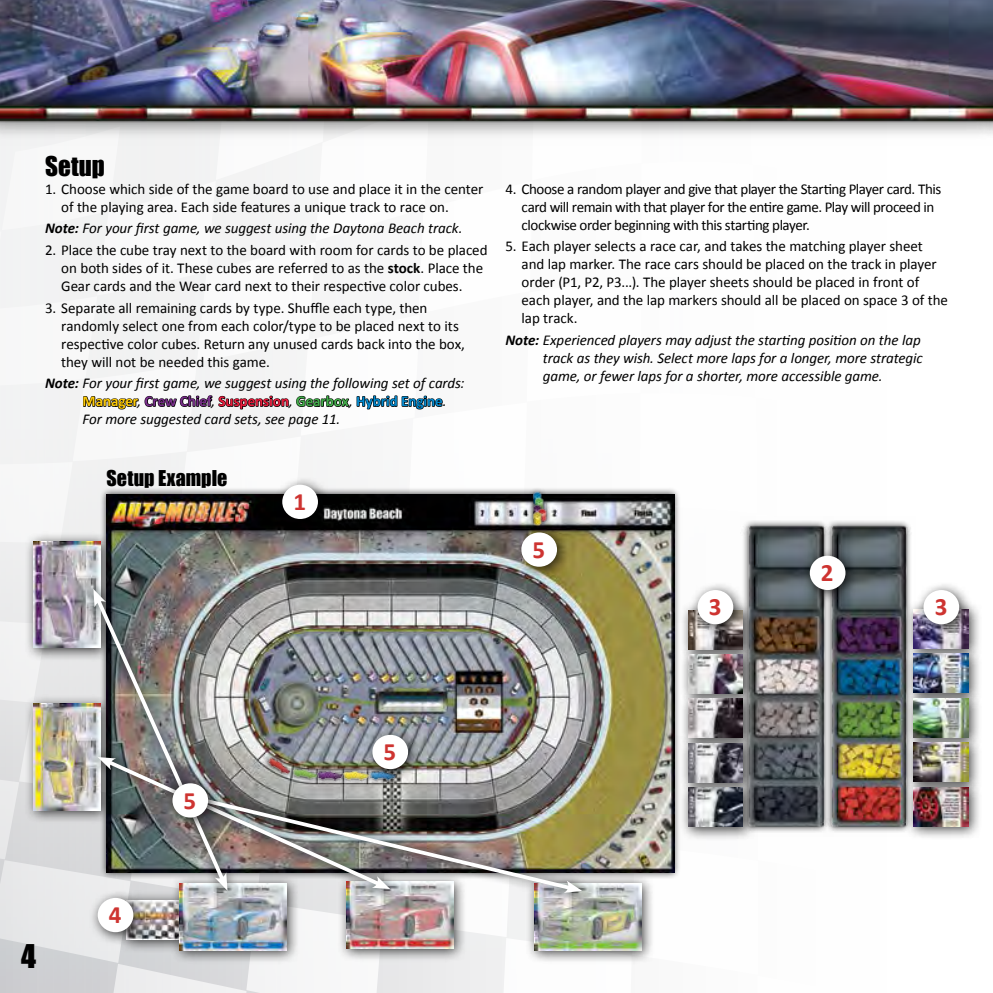
<style>
.page{position:relative;width:993px;height:993px;background:#fff}
.page>*{position:absolute;margin:0;border:0;box-sizing:border-box;transform-origin:0 0}
.t1{font:30px "Impact";color:#000}
.t2{font:700 25px "Calibri";color:#ce3431}
.t3{font:25px "Impact";letter-spacing:.005em;color:#000}
.t4{font:20px "Impact";letter-spacing:.005em;color:#000}
.t5{font:15px/18px "Calibri";letter-spacing:-.005em;color:#000}
.t6{font:italic 15px/18px "Calibri";letter-spacing:-.005em;color:#000}
.t7{font:15px/18px "Calibri";letter-spacing:-.03em;color:#000}
.s1{font-weight:700}
.s2{font-weight:700;font-style:normal;color:#ffcb05}
.s3{font-weight:700;font-style:normal;color:#772b89}
.s4{font-weight:700;font-style:normal;color:#ed1a3b}
.s5{font-weight:700;font-style:normal;color:#41ad49}
.s6{font-weight:700;font-style:normal;color:#0089cf}
</style>
<div class="page">
<img style="left:0;top:0;width:992px;height:80px">
<img style="left:0;top:81px;width:993px;height:53px">
<div style="left:972px;top:79px;width:20px;height:60px;background:#000;opacity:.75"></div>
<img style="left:0;top:115px;width:992px;height:877px">
<div style="left:164px;top:774px;width:57px;height:56px;background:#000;opacity:.75"></div>
<div style="left:172px;top:783px;width:36px;height:34px;background:#fff;border-radius:50%"></div>
<h2 class="t3" style="left:45px;top:146px;width:61px">Setup</h2>
<p class="t5" style="left:61px;top:180px;width:423px;text-indent:-16px">1. Choose which side of the game board to use and place it in the center of the playing area. Each side features a unique track to race on.</p>
<p class="t6" style="left:45px;top:219px;width:419px"><span class="s1">Note:</span> For your first game, we suggest using the Daytona Beach track.</p>
<p class="t5" style="left:61px;top:241px;width:427px;text-indent:-16px">2. Place the cube tray next to the board with room for cards to be placed on both sides of it. These cubes are referred to as the <span class="s1">stock</span>. Place the<br>Gear cards and the Wear card next to their respective color cubes.</p>
<p class="t5" style="left:61px;top:298px;width:405px;text-indent:-16px">3. Separate all remaining cards by type. Shuffle each type, then randomly select one from each color/type to be placed next to its respective color cubes. Return any unused cards back into the box, they will not be needed this game.</p>
<p class="t6" style="left:82px;top:373px;width:383px;text-indent:-38px"><span class="s1">Note:</span> For your first game, we suggest using the following set of cards:<br><span class="s2">Manager</span>, <span class="s3">Crew Chief</span>, <span class="s4">Suspension</span>, <span class="s5">Gearbox</span>, <span class="s6">Hybrid Engine</span>.<br>For more suggested card sets, see page 11.</p>
<h3 class="t4" style="left:106px;top:462px;width:122px">Setup Example</h3>
<h2 class="t2" style="left:293px;top:485px;width:14px">1</h2>
<p class="t7" style="left:521px;top:180px;width:421px;text-indent:-16px">4. Choose a random player and give that player the Starting Player card. This card will remain with that player for the entire game. Play will proceed in clockwise order beginning with this starting player.</p>
<p class="t5" style="left:521px;top:237px;width:427px;text-indent:-16px">5. Each player selects a race car, and takes the matching player sheet and lap marker. The race cars should be placed on the track in player order (P1, P2, P3...). The player sheets should be placed in front of each player, and the lap markers should all be placed on space 3 of the lap track.</p>
<p class="t6" style="left:542px;top:330px;width:381px;text-indent:-38px"><span class="s1">Note:</span> Experienced players may adjust the starting position on the lap track as they wish. Select more laps for a longer, more strategic game, or fewer laps for a shorter, more accessible game.</p>
<h2 class="t2" style="left:532px;top:533px;width:14px">5</h2>
<h2 class="t2" style="left:820px;top:556px;width:14px">2</h2>
<h2 class="t2" style="left:708px;top:590px;width:14px">3</h2>
<h2 class="t2" style="left:934px;top:590px;width:14px">3</h2>
<h1 class="t1" style="left:21px;top:932px;width:16px">4</h1>
<h2 class="t2" style="left:109px;top:898px;width:14px">4</h2>
<h2 class="t2" style="left:183px;top:784px;width:14px">5</h2>
<h2 class="t2" style="left:383px;top:735px;width:14px">5</h2>
</div>
